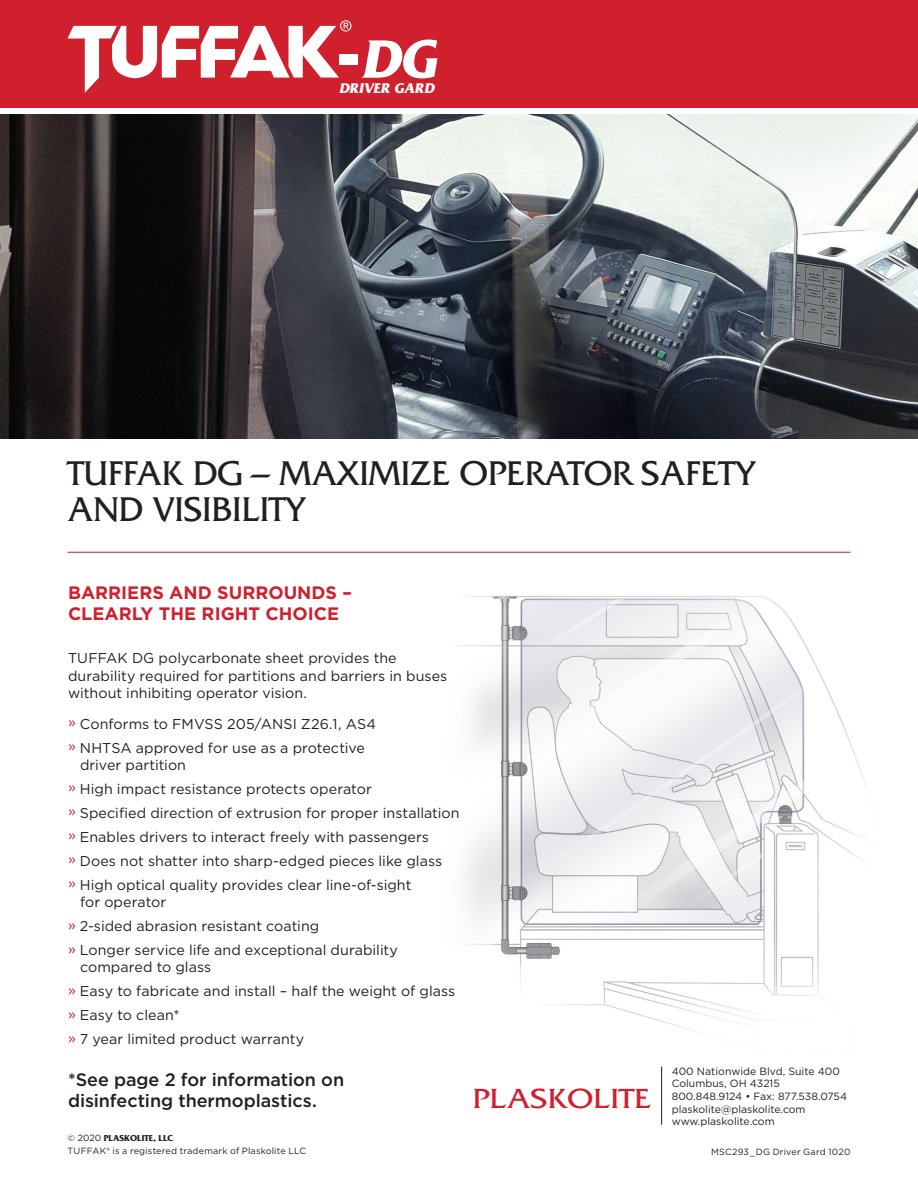
<style>
.page{position:relative;width:918px;height:1188px;background:#fff}
.page>*{position:absolute;margin:0;border:0;box-sizing:border-box;transform-origin:0 0}
.t1{font:italic 700 56.7px "Friz Quadrata";color:#fff}
.t2{font:36px/36px "Friz Quadrata";letter-spacing:-.005em;color:#231f20}
.t3{font:29.1px "Friz Quadrata";color:#d0202e;scale:1.14 1}
.t4{font:500 18px/21px "Gotham";letter-spacing:-.005em;color:#231f20}
.t5{font:700 18px/21px "Gotham";color:#d0202e}
.t6{font:italic 700 14.7px "Friz Quadrata";color:#fff}
.t7{font:14.25px/24px "Gotham";letter-spacing:.005em;color:#231f20}
.t8{font:10.5px/12.6px "Gotham";color:#231f20}
.t9{font:9px "Gotham";letter-spacing:.02em;color:#231f20}
.t10{font:700 9px "Friz Quadrata";color:#231f20}
.s1{color:#d0202e}
.s2{font-family:"Gotham";font-weight:400}
</style>
<div class="page">
<img style="left:458px;top:596px;width:408px;height:436px">
<hr style="left:68px;top:552px;width:782px;height:1px;background:#d0202e">
<hr style="left:661px;top:1066px;width:1px;height:59px;background:#231f20">
<img style="left:0;top:114px;width:918px;height:324px">
<div style="left:0;top:0;width:918px;height:108px;background:#d0202e"></div>
<svg style="left:67px;top:20px;width:284px;height:73px"></svg>
<div style="left:339px;top:54px;width:18px;height:11px;background:#fff"></div>
<h1 class="t1" style="left:361px;top:28px;width:87px">DG</h1>
<p class="t6" style="left:373px;top:80px;width:65px">ER GARD</p>
<p class="t6" style="left:339px;top:80px;width:38px">DRIV</p>
<h2 class="t2" style="left:68px;top:455px;width:689px">TUFFAK DG – MAXIMIZE OPERATOR SAFETY<br>AND VISIBILITY</h2>
<p class="t5" style="left:68px;top:582px;width:285px">BARRIERS AND SURROUNDS –<br>CLEARLY THE RIGHT CHOICE</p>
<p class="t7" style="left:68px;top:649px;width:381px;line-height:17.2px">TUFFAK DG polycarbonate sheet provides the durability required for partitions and barriers in buses without inhibiting operator vision.</p>
<p class="t7" style="left:68px;top:711px;width:310px"><span class="s1">»</span> Conforms to FMVSS 205/ANSI Z26.1, AS4 <span class="s1">»</span> NHTSA approved for use as a protective</p>
<p class="t7" style="left:68px;top:753px;width:393px;text-indent:12px">driver partition<br><span class="s1">»</span> High impact resistance protects operator<br><span class="s1">»</span> Specified direction of extrusion for proper installation <span class="s1">»</span> Enables drivers to interact freely with passengers<br><span class="s1">»</span> Does not shatter into sharp-edged pieces like glass<br><span class="s1">»</span> High optical quality provides clear line-of-sight</p>
<p class="t7" style="left:68px;top:890px;width:332px;text-indent:12px">for operator<br><span class="s1">»</span> 2-sided abrasion resistant coating<br><span class="s1">»</span> Longer service life and exceptional durability</p>
<p class="t7" style="left:68px;top:955px;width:389px;text-indent:12px">compared to glass<br><span class="s1">»</span> Easy to fabricate and install – half the weight of glass <span class="s1">»</span> Easy to clean*<br><span class="s1">»</span> 7 year limited product warranty</p>
<p class="t4" style="left:68px;top:1069px;width:278px">*See page 2 for information on disinfecting thermoplastics.</p>
<p class="t10" style="left:68px;top:1133px;width:108px"><span class="s2">© 2020</span> PLASKOLITE, LLC</p>
<p class="t9" style="left:68px;top:1145px;width:240px">TUFFAK® is a registered trademark of Plaskolite LLC</p>
<h3 class="t3" style="left:472px;top:1083px;width:158px">PLASKOLITE</h3>
<p class="t8" style="left:672px;top:1065px;width:177px">400 Nationwide Blvd, Suite 400<br>Columbus, OH 43215<br>800.848.9124 • Fax: 877.538.0754 plaskolite@plaskolite.com www.plaskolite.com</p>
<p class="t9" style="left:711px;top:1146px;width:141px">MSC293_DG Driver Gard 1020</p>
</div>
